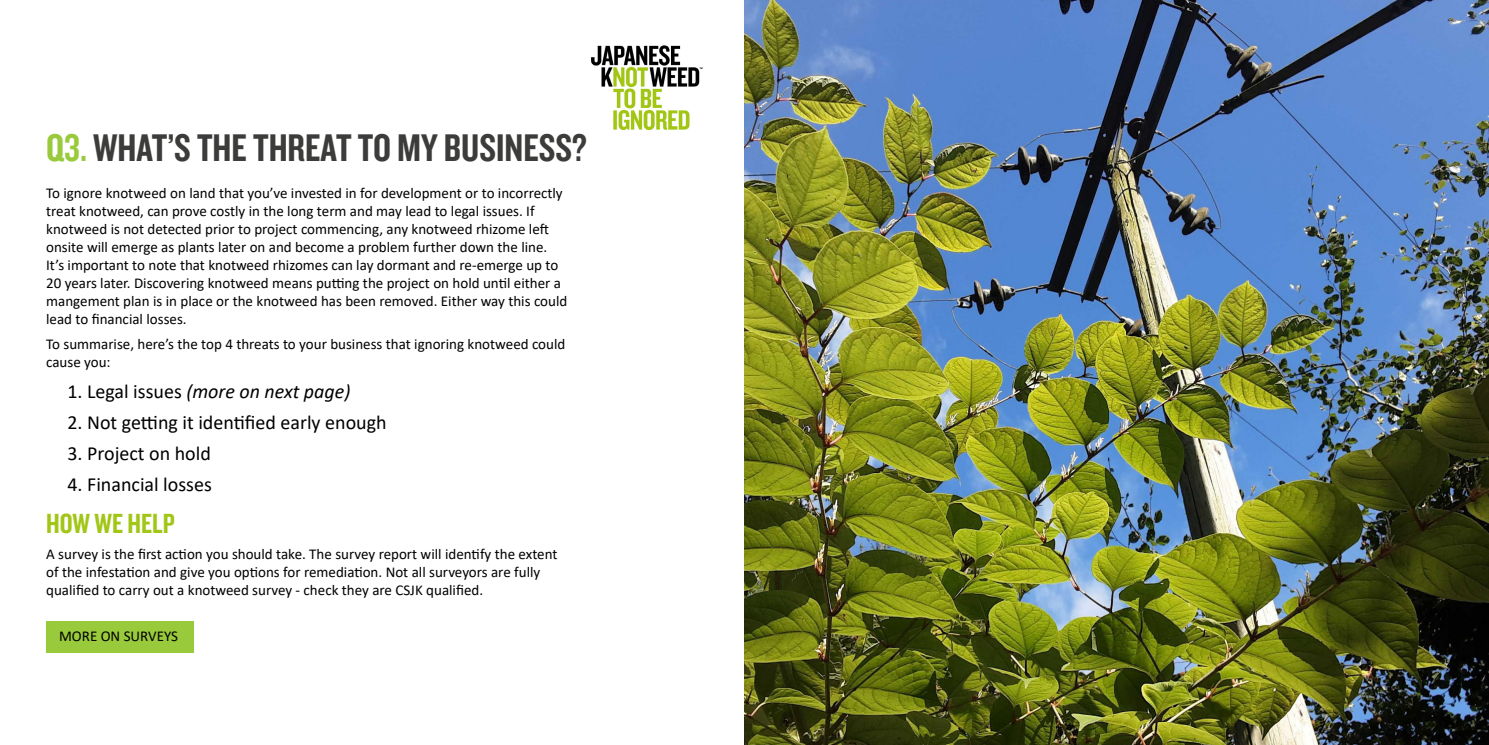
<style>
.page{position:relative;width:1489px;height:745px;background:#fff}
.page>*{position:absolute;margin:0;border:0;box-sizing:border-box;transform-origin:0 0}
.t1{font:40px "Knockout HTF49 Liteweight";color:#3c3c3b}
.t2{font:28.75px "Knockout HTF49 Liteweight";color:#a2c617}
.t3{font:20px "Calibri";color:#000}
.t4{font:italic 20px "Calibri";color:#000}
.t5{font:15px/18px "Calibri";color:#000}
.s1{color:#99ca3c}
.s2{font-style:normal}
</style>
<div class="page">
<img style="left:591px;top:45px;width:112px;height:84px">
<img style="left:744px;top:0;width:744px;height:744px">
<div style="left:46px;top:620px;width:148px;height:32px;background:#99ca3c"></div>
<h1 class="t1" style="left:46px;top:128px;width:542px"><span class="s1">Q3.</span> WHAT’S THE THREAT TO MY BUSINESS?</h1>
<p class="t5" style="left:46px;top:183px;width:522px">To ignore knotweed on land that you’ve invested in for development or to incorrectly treat knotweed, can prove costly in the long term and may lead to legal issues. If knotweed is not detected prior to project commencing, any knotweed rhizome left onsite will emerge as plants later on and become a problem further down the line.<br>It’s important to note that knotweed rhizomes can lay dormant and re-emerge up to 20 years later. Discovering knotweed means putting the project on hold until either a mangement plan is in place or the knotweed has been removed. Either way this could lead to financial losses.</p>
<p class="t5" style="left:46px;top:334px;width:520px">To summarise, here’s the top 4 threats to your business that ignoring knotweed could cause you:</p>
<h3 class="t4" style="left:67px;top:377px;width:284px"><span class="s2">1. Legal issues</span> (more on next page)</h3>
<h3 class="t3" style="left:67px;top:408px;width:321px">2. Not getting it identified early enough</h3>
<h3 class="t3" style="left:67px;top:439px;width:145px">3. Project on hold</h3>
<h3 class="t3" style="left:67px;top:470px;width:146px">4. Financial losses</h3>
<h2 class="t2" style="left:46px;top:509px;width:130px">HOW WE HELP</h2>
<p class="t5" style="left:46px;top:544px;width:513px">A survey is the first action you should take. The survey report will identify the extent of the infestation and give you options for remediation. Not all surveyors are fully qualified to carry out a knotweed survey - check they are CSJK qualified.</p>
<p class="t5" style="left:59px;top:626px;width:120px">MORE ON SURVEYS</p>
</div>
